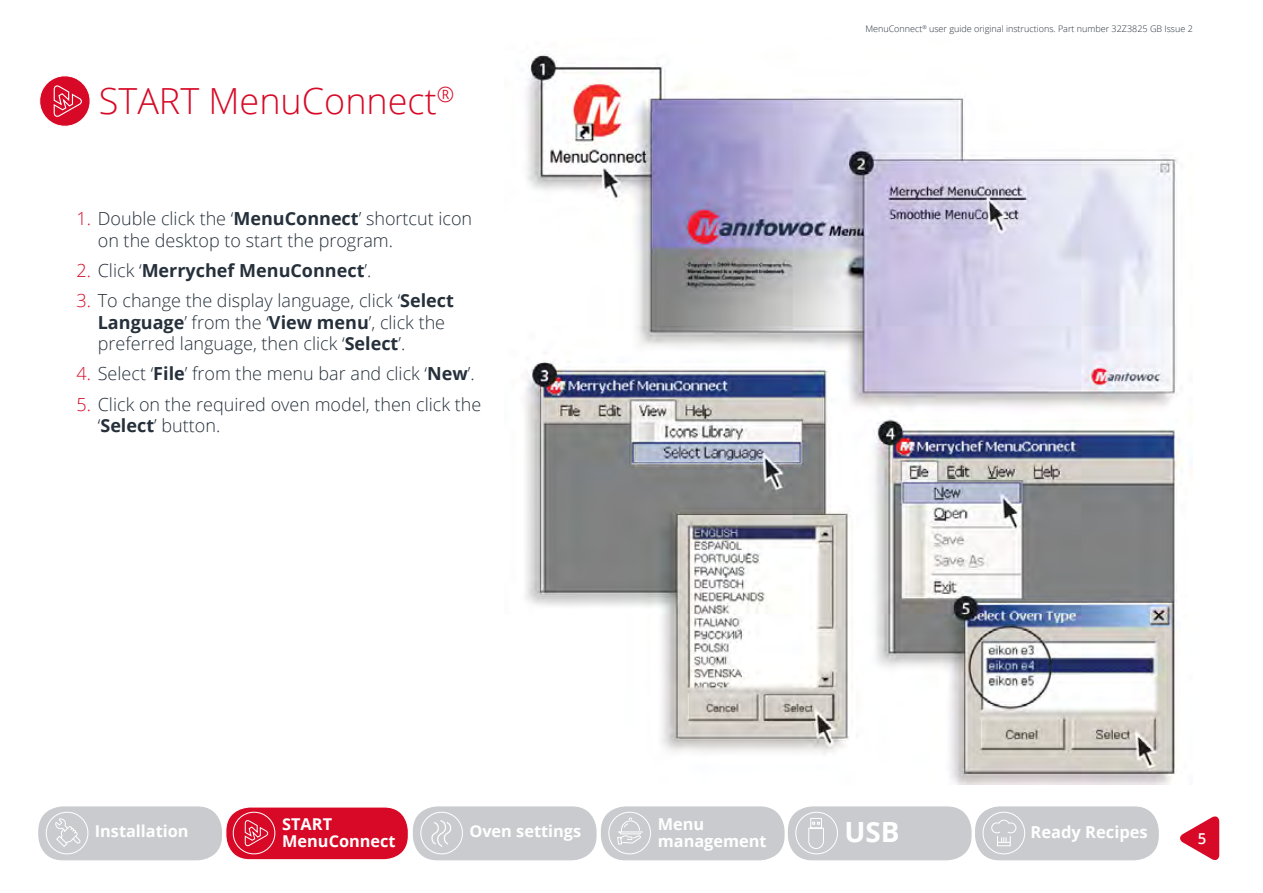
<style>
.page{position:relative;width:1263px;height:893px;background:#fff}
.page>*{position:absolute;margin:0;border:0;box-sizing:border-box;transform-origin:0 0}
.t1{font:300 36px "Open Sans";color:#d70926}
.t2{font:700 27.9px "Open Sans";color:#fff}
.t3{font:300 18px/21.6px "Open Sans";color:#25303b}
.t4{font:700 18px "Open Sans";color:#25303b}
.t5{font:700 16.5px "Open Sans";color:#fff}
.t6{font:700 16.35px/17.2px "Open Sans";color:#fff}
.t7{font:600 15px "Open Sans";color:#fff}
.t8{font:300 9px "Open Sans";color:#25303b}
.s1{color:#d70926}
.s2{font-weight:700}
.s3{font-weight:300;color:#d70926}
.s4{font-weight:300}
</style>
<div class="page">
<svg style="left:1180px;top:816px;width:39px;height:44px"></svg>
<img style="left:525px;top:54px;width:658px;height:730px">
<svg style="left:39px;top:75px;width:51px;height:52px"></svg>
<div style="left:788px;top:807px;width:183px;height:53px;background:#c9cbce;border-radius:24px"></div>
<div style="left:788px;top:806px;width:183px;height:54px;border:1px solid #25303b;border-radius:24px"></div>
<svg style="left:792px;top:809px;width:46px;height:48px"></svg>
<div style="left:39px;top:807px;width:182px;height:53px;background:#c9cbce;border-radius:24px"></div>
<div style="left:38px;top:806px;width:184px;height:54px;border:1px solid #25303b;border-radius:24px"></div>
<svg style="left:43px;top:809px;width:46px;height:48px"></svg>
<div style="left:226px;top:807px;width:182px;height:53px;background:#d70926;border-radius:24px"></div>
<div style="left:225px;top:806px;width:184px;height:54px;border:1px solid #fff;border-radius:24px"></div>
<svg style="left:230px;top:809px;width:46px;height:48px"></svg>
<div style="left:413px;top:807px;width:183px;height:53px;background:#c9cbce;border-radius:24px"></div>
<div style="left:413px;top:806px;width:184px;height:54px;border:1px solid #25303b;border-radius:24px"></div>
<svg style="left:417px;top:809px;width:46px;height:48px"></svg>
<div style="left:601px;top:807px;width:183px;height:53px;background:#c9cbce;border-radius:24px"></div>
<div style="left:601px;top:806px;width:184px;height:54px;border:1px solid #25303b;border-radius:24px"></div>
<svg style="left:605px;top:809px;width:46px;height:48px"></svg>
<div style="left:976px;top:807px;width:182px;height:53px;background:#c9cbce;border-radius:24px"></div>
<div style="left:975px;top:806px;width:184px;height:54px;border:1px solid #25303b;border-radius:24px"></div>
<svg style="left:979px;top:809px;width:46px;height:48px"></svg>
<p class="t1" style="left:99px;top:76px;width:357px">START MenuConnect<sup>®</sup></p>
<p class="t3" style="left:98px;top:207px;width:376px;text-indent:-21px"><span class="s1">1.</span> Double click the ‘<span class="s2">MenuConnect</span>’ shortcut icon on the desktop to start the program.</p>
<p class="t4" style="left:77px;top:258px;width:296px"><span class="s3">2.</span> <span class="s4">Click ‘</span>Merrychef MenuConnect<span class="s4">’.</span></p>
<p class="t3" style="left:98px;top:289px;width:358px;text-indent:-21px"><span class="s1">3.</span> To change the display language, click ‘<span class="s2">Select<br>Language</span>’ from the ‘<span class="s2">View menu</span>’, click the preferred language, then click ‘<span class="s2">Select</span>’.</p>
<p class="t3" style="left:77px;top:363px;width:400px"><span class="s1">4.</span> Select ‘<span class="s2">File</span>’ from the menu bar and click ‘<span class="s2">New</span>’.</p>
<p class="t3" style="left:98px;top:393px;width:385px;text-indent:-21px"><span class="s1">5.</span> Click on the required oven model, then click the ‘<span class="s2">Select</span>’ button.</p>
<p class="t8" style="left:865px;top:23px;width:329px">MenuConnect<sup>®</sup> user guide original instructions. Part number 32Z3825 GB Issue 2</p>
<p class="t6" style="left:282px;top:815px;width:115px">START<br>MenuConnect</p>
<p class="t6" style="left:469px;top:822px;width:113px">Oven settings</p>
<p class="t6" style="left:658px;top:815px;width:110px">Menu management</p>
<p class="t5" style="left:1030px;top:821px;width:119px">Ready Recipes</p>
<p class="t6" style="left:95px;top:822px;width:95px">Installation</p>
<h2 class="t2" style="left:844px;top:813px;width:57px">USB</h2>
<p class="t7" style="left:1198px;top:828px;width:10px">5</p>
</div>
